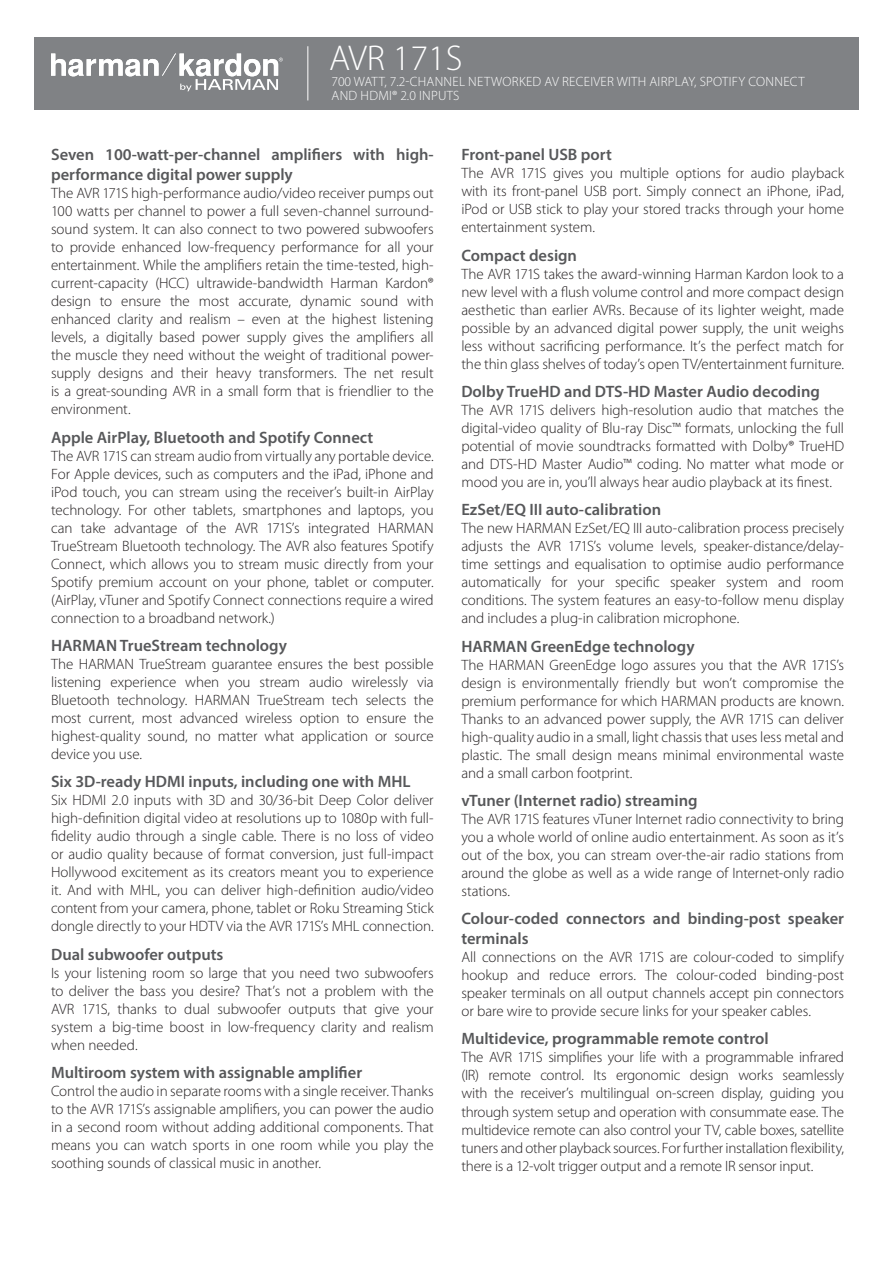
<style>
.page{position:relative;width:893px;height:1263px;background:#fff}
.page>*{position:absolute;margin:0;border:0;box-sizing:border-box;transform-origin:0 0}
.t1{font:300 36px "Myriad Pro";color:#fff}
.t2{font:600 16.5px/19.8px "Myriad Pro";color:#57585a}
.t3{font:300 15px/18px "Myriad Pro";letter-spacing:-.005em;color:#231f20;text-align:justify}
.t4{font:300 13.5px/14.2px "Myriad Pro";letter-spacing:.02em;color:#fff}
</style>
<div class="page">
<div style="left:34px;top:37px;width:825px;height:72px;background:#808285"></div>
<svg style="left:51px;top:53px;width:232px;height:38px"></svg>
<hr style="left:307px;top:46px;width:1px;height:54px;background:#fff">
<p class="t1" style="left:329px;top:38px;width:135px">AVR 171S</p>
<p class="t4" style="left:331px;top:74px;width:475px">700 WATT, 7.2-CHANNEL NETWORKED AV RECEIVER WITH AIRPLAY, SPOTIFY CONNECT<br>AND HDMI® 2.0 INPUTS</p>
<p class="t2" style="left:51px;top:145px;width:384px">Seven 100-watt-per-channel amplifiers with high&shy;performance digital power supply</p>
<p class="t3" style="left:51px;top:184px;width:384px">The AVR 171S high-performance audio/video receiver pumps out 100 watts per channel to power a full seven-channel surround&shy;sound system. It can also connect to two powered subwoofers to provide enhanced low-frequency performance for all your entertainment. While the amplifiers retain the time-tested, high&shy;current-capacity (HCC) ultrawide-bandwidth Harman Kardon® design to ensure the most accurate, dynamic sound with enhanced clarity and realism – even at the highest listening levels, a digitally based power supply gives the amplifiers all the muscle they need without the weight of traditional power&shy;supply designs and their heavy transformers. The net result is a great-sounding AVR in a small form that is friendlier to the environment.</p>
<p class="t2" style="left:51px;top:427px;width:324px">Apple AirPlay, Bluetooth and Spotify Connect</p>
<p class="t3" style="left:51px;top:447px;width:384px">The AVR 171S can stream audio from virtually any portable device.<br>For Apple devices, such as computers and the iPad, iPhone and iPod touch, you can stream using the receiver’s built-in AirPlay technology. For other tablets, smartphones and laptops, you can take advantage of the AVR 171S’s integrated HARMAN TrueStream Bluetooth technology. The AVR also features Spotify Connect, which allows you to stream music directly from your Spotify premium account on your phone, tablet or computer. (AirPlay, vTuner and Spotify Connect connections require a wired connection to a broadband network.)</p>
<p class="t2" style="left:51px;top:635px;width:237px">HARMAN TrueStream technology</p>
<p class="t3" style="left:51px;top:655px;width:384px">The HARMAN TrueStream guarantee ensures the best possible listening experience when you stream audio wirelessly via Bluetooth technology. HARMAN TrueStream tech selects the most current, most advanced wireless option to ensure the highest-quality sound, no matter what application or source device you use.</p>
<p class="t2" style="left:51px;top:771px;width:361px">Six 3D-ready HDMI inputs, including one with MHL</p>
<p class="t3" style="left:51px;top:791px;width:384px">Six HDMI 2.0 inputs with 3D and 30/36-bit Deep Color deliver high-definition digital video at resolutions up to 1080p with full&shy;fidelity audio through a single cable. There is no loss of video or audio quality because of format conversion, just full-impact Hollywood excitement as its creators meant you to experience it. And with MHL, you can deliver high-definition audio/video content from your camera, phone, tablet or Roku Streaming Stick dongle directly to your HDTV via the AVR 171S’s MHL connection.</p>
<p class="t2" style="left:51px;top:944px;width:174px">Dual subwoofer outputs</p>
<p class="t3" style="left:51px;top:964px;width:384px">Is your listening room so large that you need two subwoofers to deliver the bass you desire? That’s not a problem with the AVR 171S, thanks to dual subwoofer outputs that give your system a big-time boost in low-frequency clarity and realism when needed.</p>
<p class="t2" style="left:51px;top:1062px;width:313px">Multiroom system with assignable amplifier</p>
<p class="t3" style="left:51px;top:1082px;width:384px">Control the audio in separate rooms with a single receiver. Thanks to the AVR 171S’s assignable amplifiers, you can power the audio in a second room without adding additional components. That means you can watch sports in one room while you play the soothing sounds of classical music in another.</p>
<p class="t2" style="left:461px;top:145px;width:152px">Front-panel USB port</p>
<p class="t3" style="left:461px;top:165px;width:384px">The AVR 171S gives you multiple options for audio playback with its front-panel USB port. Simply connect an iPhone, iPad, iPod or USB stick to play your stored tracks through your home entertainment system.</p>
<p class="t2" style="left:461px;top:245px;width:117px">Compact design</p>
<p class="t3" style="left:461px;top:265px;width:384px">The AVR 171S takes the award-winning Harman Kardon look to a new level with a flush volume control and more compact design aesthetic than earlier AVRs. Because of its lighter weight, made possible by an advanced digital power supply, the unit weighs less without sacrificing performance. It’s the perfect match for the thin glass shelves of today’s open TV/entertainment furniture.</p>
<p class="t2" style="left:461px;top:381px;width:360px">Dolby TrueHD and DTS-HD Master Audio decoding</p>
<p class="t3" style="left:461px;top:401px;width:384px">The AVR 171S delivers high-resolution audio that matches the digital-video quality of Blu-ray Disc™ formats, unlocking the full potential of movie soundtracks formatted with Dolby® TrueHD and DTS-HD Master Audio™ coding. No matter what mode or mood you are in, you’ll always hear audio playback at its finest.</p>
<p class="t2" style="left:461px;top:499px;width:201px">EzSet/EQ III auto-calibration</p>
<p class="t3" style="left:461px;top:520px;width:384px">The new HARMAN EzSet/EQ III auto-calibration process precisely adjusts the AVR 171S’s volume levels, speaker-distance/delay&shy;time settings and equalisation to optimise audio performance automatically for your specific speaker system and room conditions. The system features an easy-to-follow menu display and includes a plug-in calibration microphone.</p>
<p class="t2" style="left:461px;top:636px;width:235px">HARMAN GreenEdge technology</p>
<p class="t3" style="left:461px;top:656px;width:384px">The HARMAN GreenEdge logo assures you that the AVR 171S’s design is environmentally friendly but won’t compromise the premium performance for which HARMAN products are known.<br>Thanks to an advanced power supply, the AVR 171S can deliver high-quality audio in a small, light chassis that uses less metal and plastic. The small design means minimal environmental waste and a small carbon footprint.</p>
<p class="t2" style="left:461px;top:790px;width:238px">vTuner (Internet radio) streaming</p>
<p class="t3" style="left:461px;top:810px;width:384px">The AVR 171S features vTuner Internet radio connectivity to bring you a whole world of online audio entertainment. As soon as it’s out of the box, you can stream over-the-air radio stations from around the globe as well as a wide range of Internet-only radio stations.</p>
<p class="t2" style="left:461px;top:908px;width:384px">Colour-coded connectors and binding-post speaker terminals</p>
<p class="t3" style="left:461px;top:948px;width:384px">All connections on the AVR 171S are colour-coded to simplify hookup and reduce errors. The colour-coded binding-post speaker terminals on all output channels accept pin connectors or bare wire to provide secure links for your speaker cables.</p>
<p class="t2" style="left:461px;top:1028px;width:309px">Multidevice, programmable remote control</p>
<p class="t3" style="left:461px;top:1049px;width:384px">The AVR 171S simplifies your life with a programmable infrared (IR) remote control. Its ergonomic design works seamlessly with the receiver’s multilingual on-screen display, guiding you through system setup and operation with consummate ease. The multidevice remote can also control your TV, cable boxes, satellite tuners and other playback sources. For further installation flexibility, there is a 12-volt trigger output and a remote IR sensor input.</p>
</div>
